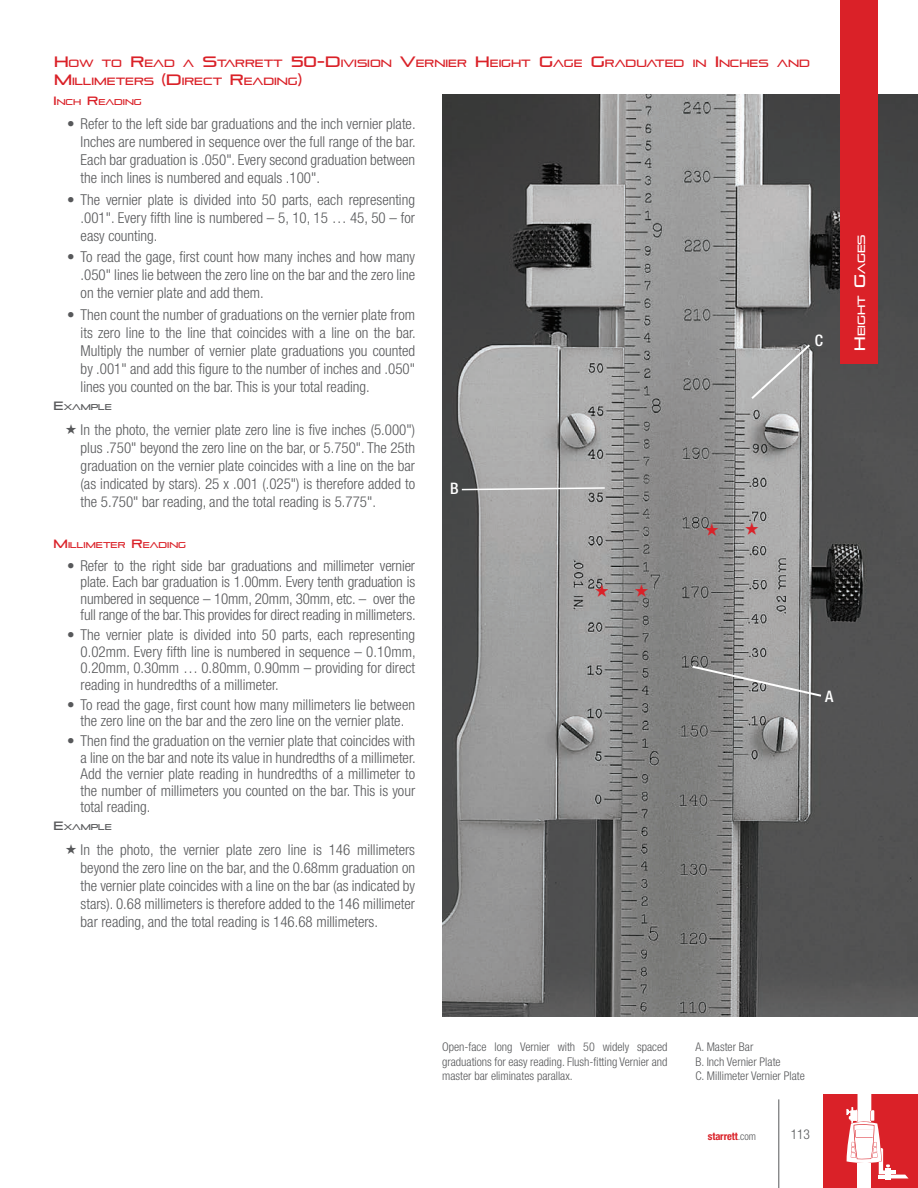
<style>
.page{position:relative;width:918px;height:1188px;background:#fff}
.page>*{position:absolute;margin:0;border:0;box-sizing:border-box;transform-origin:0 0}
.t1{font:500 condensed 15.9px "Helvetica Neue LT Pro";color:#fff}
.t2{font:300 condensed 15px/18px "Helvetica Neue LT Pro";color:#57585a;text-align:justify}
.t3{font:300 condensed 13.5px "Helvetica Neue LT Pro";color:#57585a}
.t4{font:300 condensed 12px/14.4px "Helvetica Neue LT Pro";color:#57585a;text-align:justify}
.t5{font:10.5px "Pirulen";color:#da2128}
.t6{font:700 condensed 10.5px "Helvetica Neue LT Pro";letter-spacing:-.01em;color:#da2128}
.t7{font:10.5px "Pirulen";color:#fff}
.t8{font:8.4px "Pirulen";color:#da2128}
.t9{font:8.4px "Pirulen";color:#57585a}
.s1{font-size:15px}
.s2{font-size:12px}
.s3{font-weight:300;color:#57585a}
</style>
<div class="page">
<img style="left:442px;top:94px;width:476px;height:922px">
<svg style="left:460px;top:486px;width:146px;height:5px"></svg>
<svg style="left:749px;top:342px;width:63px;height:59px;background:#acacac"></svg>
<svg style="left:690px;top:664px;width:133px;height:34px;background:#959594"></svg>
<hr style="left:778px;top:1099px;width:1px;height:89px;background:#57585a">
<div style="left:840px;top:0;width:37px;height:364px;background:#da2128"></div>
<div style="left:823px;top:1094px;width:95px;height:94px;background:#da2128"></div>
<div style="left:857px;top:1163px;width:14px;height:25px;background:#fff"></div>
<div style="left:885px;top:1168px;width:6px;height:11px;background:#fff"></div>
<svg style="left:846px;top:1094px;width:62px;height:84px"></svg>
<svg style="left:705px;top:523px;width:13px;height:13px"></svg>
<svg style="left:746px;top:522px;width:13px;height:13px"></svg>
<svg style="left:595px;top:584px;width:13px;height:13px"></svg>
<svg style="left:635px;top:584px;width:13px;height:13px"></svg>
<p class="t5" style="left:54px;top:56px;width:453px"><span class="s1">H</span>OW TO <span class="s1">R</span>EAD A <span class="s1">S</span>TARRETT <span class="s1">50-D</span>IVISION <span class="s1">V</span>ERNIER <span class="s1">H</span>EIGH</p>
<p class="t5" style="left:521px;top:56px;width:290px">T <span class="s1">G</span>AGE <span class="s1">G</span>RADUATED IN <span class="s1">I</span>NCHES AND</p>
<p class="t5" style="left:54px;top:74px;width:250px"><span class="s1">M</span>ILLIMETERS <span class="s1">(D</span> IRECT <span class="s1">R</span> EADING<span class="s1">)</span></p>
<p class="t8" style="left:54px;top:96px;width:88px"><span class="s2">I</span>NCH <span class="s2">R</span>EADING</p>
<p class="t2" style="left:81px;top:115px;width:337px;text-indent:-14px">• Refer to the left side bar graduations and the inch vernier plate.<br>Inches are numbered in sequence over the full range of the bar.<br>Each bar graduation is .050". Every second graduation between the inch lines is numbered and equals .100".</p>
<p class="t2" style="left:81px;top:190px;width:336px;text-indent:-14px">• The vernier plate is divided into 50 parts, each representing .001". Every fifth line is numbered – 5, 10, 15 … 45, 50 – for easy counting.</p>
<p class="t2" style="left:81px;top:248px;width:336px;text-indent:-14px">• To read the gage, first count how many inches and how many .050" lines lie between the zero line on the bar and the zero line on the vernier plate and add them.</p>
<p class="t2" style="left:81px;top:306px;width:337px;text-indent:-14px">• Then count the number of graduations on the vernier plate from its zero line to the line that coincides with a line on the bar.<br>Multiply the number of vernier plate graduations you counted by .001" and add this figure to the number of inches and .050" lines you counted on the bar. This is your total reading.</p>
<p class="t9" style="left:54px;top:402px;width:60px"><span class="s2">E</span>XAM PLE</p>
<p class="t2" style="left:81px;top:420px;width:336px">In the photo, the vernier plate zero line is five inches (5.000") plus .750" beyond the zero line on the bar, or 5.750". The 25th graduation on the vernier plate coincides with a line on the bar (as indicated by stars). 25 x .001 (.025") is therefore added to the 5.750" bar reading, and the total reading is 5.775".</p>
<p class="t8" style="left:54px;top:540px;width:133px"><span class="s2">M</span>ILLIMETER <span class="s2">R</span> EADING</p>
<p class="t2" style="left:81px;top:557px;width:337px;line-height:16.5px;text-indent:-14px">• Refer to the right side bar graduations and millimeter vernier plate. Each bar graduation is 1.00mm. Every tenth graduation is numbered in sequence – 10mm, 20mm, 30mm, etc. – over the full range of the bar. This provides for direct reading in millimeters.</p>
<p class="t2" style="left:81px;top:627px;width:337px;line-height:16.5px;text-indent:-14px">• The vernier plate is divided into 50 parts, each representing 0.02mm. Every fifth line is numbered in sequence – 0.10mm, 0.20mm, 0.30mm … 0.80mm, 0.90mm – providing for direct reading in hundredths of a millimeter.</p>
<p class="t2" style="left:67px;top:696px;width:349px;line-height:16.5px;text-align:center">• To read the gage, first count how many millimeters lie between the zero line on the bar and the zero line on the vernier plate.</p>
<p class="t2" style="left:81px;top:733px;width:337px;line-height:16.5px;text-indent:-14px">• Then find the graduation on the vernier plate that coincides with a line on the bar and note its value in hundredths of a millimeter.<br>Add the vernier plate reading in hundredths of a millimeter to the number of millimeters you counted on the bar. This is your total reading.</p>
<p class="t9" style="left:54px;top:822px;width:60px"><span class="s2">E</span>XAM PLE</p>
<p class="t2" style="left:81px;top:841px;width:336px">In the photo, the vernier plate zero line is 146 millimeters beyond the zero line on the bar, and the 0.68mm graduation on the vernier plate coincides with a line on the bar (as indicated by stars). 0.68 millimeters is therefore added to the 146 millimeter bar reading, and the total reading is 146.68 millimeters.</p>
<p class="t1" style="left:450px;top:479px;width:10px">B</p>
<p class="t1" style="left:815px;top:331px;width:10px">C</p>
<p class="t1" style="left:825px;top:687px;width:10px">A</p>
<p class="t7" style="left:855px;top:351px;width:118px;rotate:-90deg"><span class="s1">H</span>EIGHT <span class="s1">G</span>AGES</p>
<p class="t4" style="left:442px;top:1040px;width:227px">Open-face long Vernier with 50 widely spaced graduations for easy reading. Flush-fitting Vernier and master bar eliminates parallax.</p>
<p class="t4" style="left:695px;top:1040px;width:111px;text-align:left">A. Master Bar<br>B. Inch Vernier Plate<br>C. Millimeter Vernier Plate</p>
<p class="t6" style="left:708px;top:1130px;width:50px">starrett<span class="s3">.com</span></p>
<p class="t3" style="left:791px;top:1127px;width:21px">113</p>
</div>
